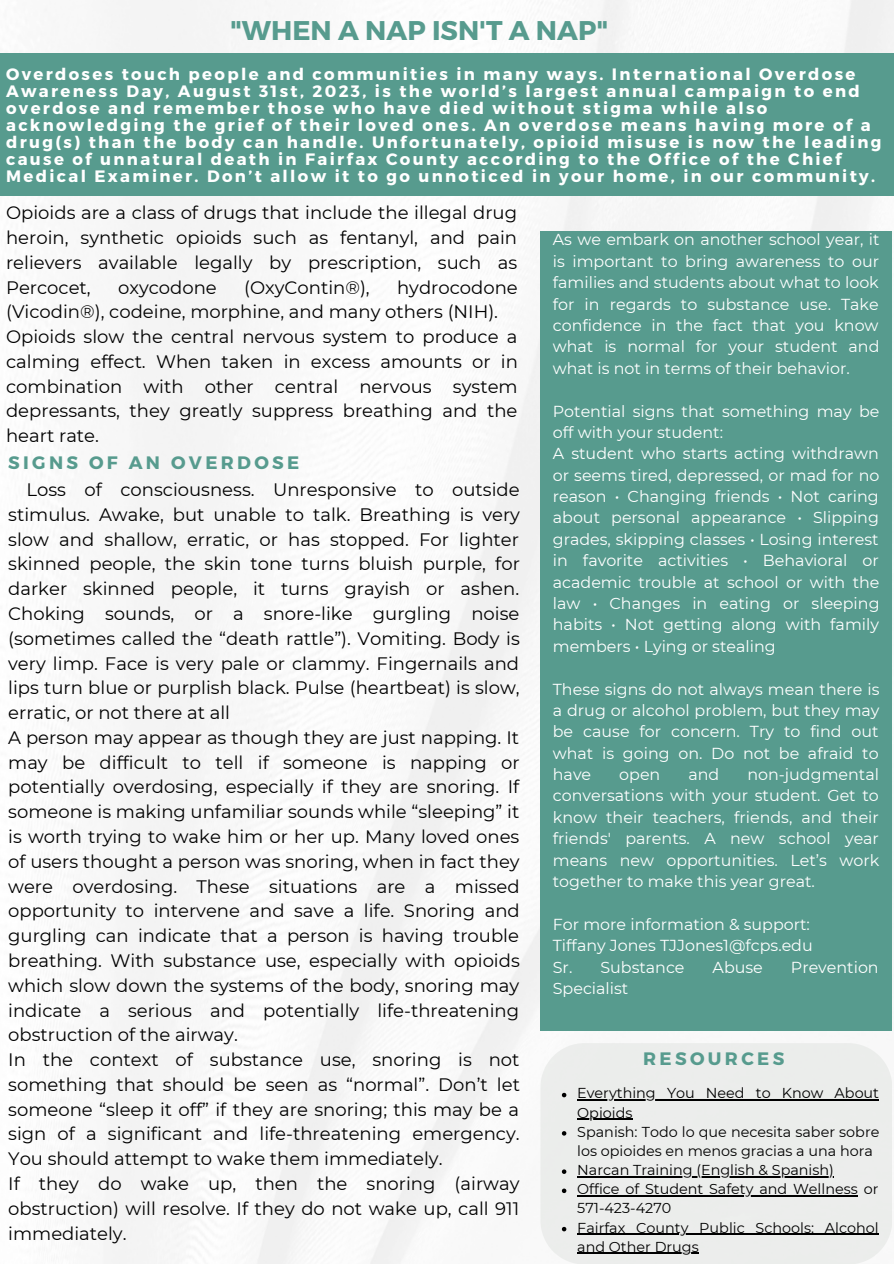
<style>
.page{position:relative;width:894px;height:1264px;background:#fff}
.page>*{position:absolute;margin:0;border:0;box-sizing:border-box;transform-origin:0 0}
.t1{font:700 27px "Montserrat";color:#579b8e}
.t2{font:18px/24.8px "Montserrat";color:#000;text-align:justify}
.t3{font:700 18px "Montserrat";letter-spacing:.185em;color:#579b8e}
.t4{font:700 16.5px/17px "Montserrat";letter-spacing:.14em;color:#fff}
.t5{font:15.9px/21.3px "Montserrat";color:#fff;text-align:justify}
.t6{font:14.4px/19.2px "Montserrat";color:#000}
</style>
<div class="page">
<img style="left:46px;top:0;width:847px;height:1263px">
<div style="left:0;top:53px;width:893px;height:143px;background:#579b8e"></div>
<div style="left:540px;top:1043px;width:352px;height:220px;background:#ebedeb"></div>
<div style="left:540px;top:231px;width:352px;height:799px;background:#579b8e"></div>
<svg style="left:561px;top:1092px;width:5px;height:5px"></svg>
<hr style="left:577px;top:1099px;width:301px;height:1px;background:#000">
<hr style="left:577px;top:1118px;width:55px;height:1px;background:#000">
<svg style="left:561px;top:1131px;width:5px;height:4px"></svg>
<svg style="left:561px;top:1169px;width:5px;height:4px"></svg>
<hr style="left:577px;top:1176px;width:256px;height:1px;background:#000">
<svg style="left:561px;top:1188px;width:5px;height:4px"></svg>
<hr style="left:577px;top:1195px;width:280px;height:1px;background:#000">
<svg style="left:561px;top:1226px;width:5px;height:5px"></svg>
<hr style="left:577px;top:1233px;width:301px;height:1px;background:#000">
<hr style="left:577px;top:1252px;width:121px;height:1px;background:#000">
<p class="t1" style="left:230px;top:13px;width:379px">"WHEN A NAP ISN'T A NAP"</p>
<p class="t4" style="left:6px;top:65px;width:876px">Overdoses touch people and communities in many ways. International Overdose Awareness Day, August 31st, 2023, is the world’s largest annual campaign to end overdose and remember those who have died without stigma while also acknowledging the grief of their loved ones. An overdose means having more of a drug(s) than the body can handle. Unfortunately, opioid misuse is now the leading cause of unnatural death in Fairfax County according to the Office of the Chief Medical Examiner. Don’t allow it to go unnoticed in your home, in our community.</p>
<p class="t2" style="left:6px;top:200px;width:512px">Opioids are a class of drugs that include the illegal drug heroin, synthetic opioids such as fentanyl, and pain relievers available legally by prescription, such as Percocet,</p>
<p class="t2" style="left:6px;top:275px;width:513px;text-indent:391px">hydrocodone (Vicodin®), codeine, morphine, and many others (NIH).</p>
<p class="t2" style="left:6px;top:324px;width:513px">Opioids slow the central nervous system to produce a calming effect. When taken in excess amounts or in combination with other central nervous system depressants, they greatly suppress breathing and the heart rate.</p>
<p class="t3" style="left:8px;top:450px;width:292px">SIGNS OF AN OVERDOSE</p>
<p class="t2" style="left:118px;top:275px;width:100px">oxycodone</p>
<p class="t2" style="left:244px;top:275px;width:127px">(OxyContin®),</p>
<p class="t2" style="left:8px;top:477px;width:513px;text-indent:18px">Loss of consciousness. Unresponsive to outside stimulus. Awake, but unable to talk. Breathing is very slow and shallow, erratic, or has stopped. For lighter skinned people, the skin tone turns bluish purple, for darker skinned people, it turns grayish or ashen.<br>Choking sounds, or a snore-like gurgling noise (sometimes called the “death rattle”). Vomiting. Body is very limp. Face is very pale or clammy. Fingernails and lips turn blue or purplish black. Pulse (heartbeat) is slow, erratic, or not there at all</p>
<p class="t2" style="left:8px;top:725px;width:513px">A person may appear as though they are just napping. It may be difficult to tell if someone is napping or potentially overdosing, especially if they are snoring. If someone is making unfamiliar sounds while “sleeping” it is worth trying to wake him or her up. Many loved ones of users thought a person was snoring, when in fact they were overdosing. These situations are a missed opportunity to intervene and save a life. Snoring and gurgling can indicate that a person is having trouble breathing. With substance use, especially with opioids which slow down the systems of the body, snoring may indicate a serious and potentially life-threatening obstruction of the airway.</p>
<p class="t2" style="left:8px;top:1047px;width:513px">In the context of substance use, snoring is not something that should be seen as “normal”. Don’t let someone “sleep it off” if they are snoring; this may be a sign of a significant and life-threatening emergency.<br>You should attempt to wake them immediately.</p>
<p class="t2" style="left:8px;top:1171px;width:512px">If they do wake up, then the snoring (airway obstruction) will resolve. If they do not wake up, call 911 immediately.</p>
<p class="t5" style="left:552px;top:229px;width:328px">As we embark on another school year, it is important to bring awareness to our families and students about what to look for in regards to substance use. Take confidence in the fact that you know what is normal for your student and what is not in terms of their behavior.</p>
<p class="t5" style="left:552px;top:400px;width:328px">Potential signs that something may be off with your student:</p>
<p class="t5" style="left:552px;top:443px;width:328px">A student who starts acting withdrawn or seems tired, depressed, or mad for no reason • Changing friends • Not caring about personal appearance • Slipping grades, skipping classes • Losing interest in favorite activities • Behavioral or academic trouble at school or with the law • Changes in eating or sleeping habits • Not getting along with family members • Lying or stealing</p>
<p class="t5" style="left:552px;top:678px;width:328px">These signs do not always mean there is a drug or alcohol problem, but they may be cause for concern. Try to find out what is going on. Do not be afraid to have</p>
<p class="t5" style="left:552px;top:763px;width:328px;text-indent:194px">non-judgmental conversations with your student. Get to know their teachers, friends, and their friends' parents. A new school year means new opportunities. Let’s work together to make this year great.</p>
<p class="t5" style="left:552px;top:913px;width:258px">For more information &amp; support:</p>
<p class="t5" style="left:552px;top:934px;width:261px">Tiffany Jones TJJones1@fcps.edu</p>
<p class="t5" style="left:552px;top:956px;width:133px">Sr. Substance</p>
<p class="t5" style="left:712px;top:956px;width:52px">Abuse</p>
<p class="t5" style="left:790px;top:956px;width:89px">Prevention</p>
<p class="t5" style="left:552px;top:977px;width:77px">Specialist</p>
<p class="t5" style="left:619px;top:763px;width:43px">open</p>
<p class="t5" style="left:688px;top:763px;width:32px">and</p>
<p class="t3" style="left:643px;top:1046px;width:143px">RESOURCES</p>
<p class="t6" style="left:577px;top:1083px;width:303px">Everything You Need to Know About<br>Opioids</p>
<p class="t6" style="left:577px;top:1121px;width:303px">Spanish: Todo lo que necesita saber sobre los opioides en menos gracias a una hora</p>
<p class="t6" style="left:577px;top:1160px;width:258px">Narcan Training (English &amp; Spanish)</p>
<p class="t6" style="left:577px;top:1179px;width:303px">Office of Student Safety and Wellness or<br>571-423-4270</p>
<p class="t6" style="left:577px;top:1217px;width:303px">Fairfax County Public Schools: Alcohol and Other Drugs</p>
</div>
